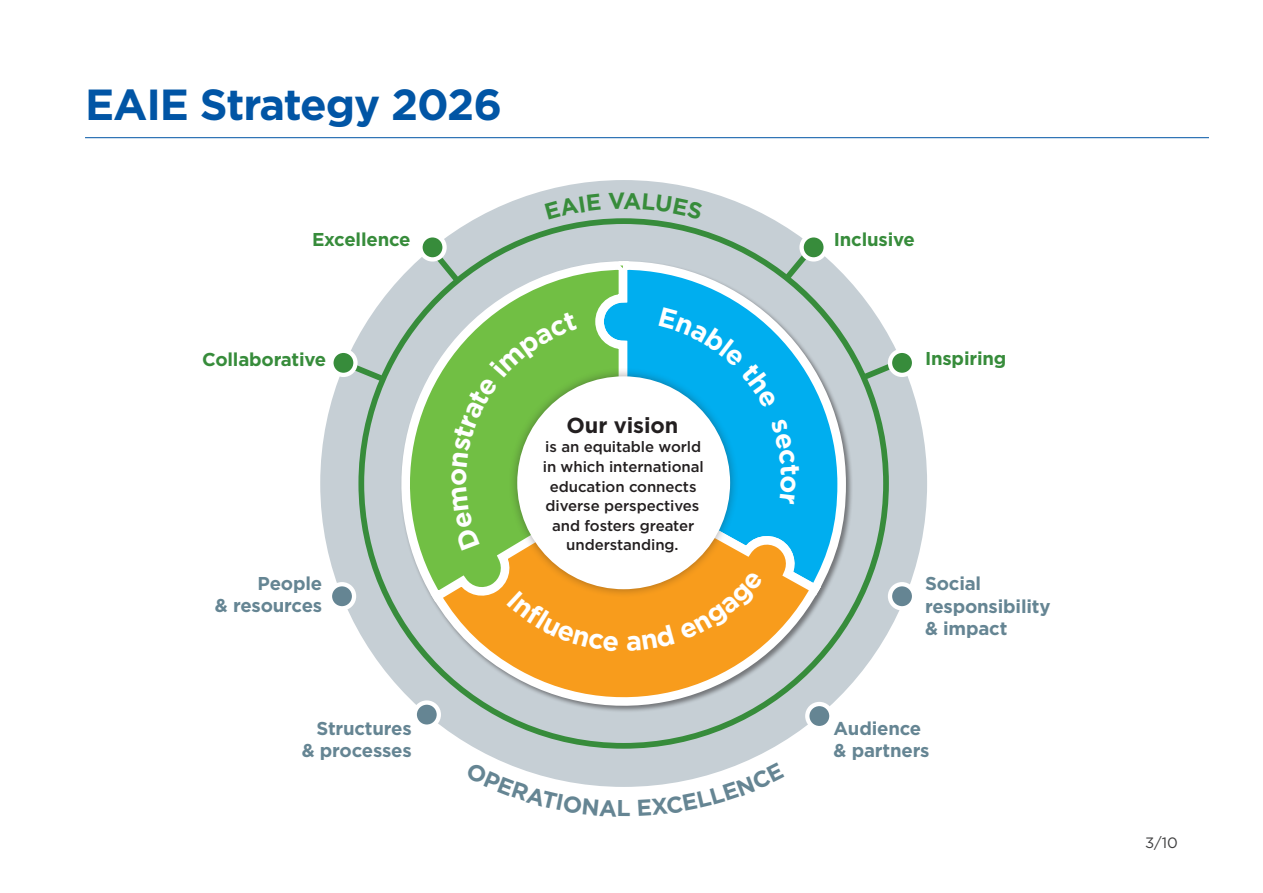
<style>
.page{position:relative;width:1263px;height:893px;background:#fff}
.page>*{position:absolute;margin:0;border:0;box-sizing:border-box;transform-origin:0 0}
.t1{font:700 43.5px "Gotham";letter-spacing:-.025em;color:#0155a5}
.t2{font:700 22.95px "Gotham";color:#658593}
.t3{font:700 21.75px "Gotham";letter-spacing:-.005em;color:#231f20}
.t4{font:700 18.6px/22.4px "Gotham";letter-spacing:-.01em;color:#658593}
.t5{font:700 18.6px "Gotham";letter-spacing:-.01em;color:#378c3b}
.t6{font:500 15px/19.5px "Gotham";letter-spacing:-.005em;color:#231f20;text-align:center}
.t7{font:15px "Gotham";color:#3e3e3f}
</style>
<div class="page">
<div style="left:320px;top:180px;width:607px;height:607px;background:#c6cfd5;border-radius:50%"></div>
<div style="left:400px;top:260px;width:453px;height:453px;background:#231f20;opacity:.5"></div>
<svg style="left:641px;top:257px;width:209px;height:344px"></svg>
<svg style="left:425px;top:550px;width:401px;height:194px"></svg>
<svg style="left:375px;top:257px;width:266px;height:351px"></svg>
<div style="left:508px;top:367px;width:231px;height:231px;background:#231f20;opacity:.4"></div>
<div style="left:517px;top:376px;width:213px;height:213px;background:#fff;border-radius:50%"></div>
<svg style="left:807px;top:704px;width:24px;height:24px"></svg>
<div style="left:805px;top:702px;width:28px;height:28px;border:4px solid #fff;border-radius:50%"></div>
<svg style="left:415px;top:703px;width:24px;height:24px"></svg>
<div style="left:413px;top:700px;width:28px;height:29px;border:4px solid #fff;border-radius:50%"></div>
<div style="left:890px;top:584px;width:24px;height:24px;background:#658593;border-radius:50%"></div>
<div style="left:888px;top:582px;width:28px;height:28px;border:4px solid #fff;border-radius:50%"></div>
<div style="left:330px;top:584px;width:24px;height:24px;background:#658593;border-radius:50%"></div>
<div style="left:328px;top:582px;width:28px;height:28px;border:4px solid #fff;border-radius:50%"></div>
<svg style="left:801px;top:235px;width:25px;height:24px"></svg>
<div style="left:799px;top:233px;width:29px;height:29px;border:4px solid #fff;border-radius:50%"></div>
<svg style="left:420px;top:235px;width:25px;height:24px"></svg>
<div style="left:418px;top:233px;width:29px;height:29px;border:4px solid #fff;border-radius:50%"></div>
<svg style="left:890px;top:351px;width:24px;height:24px"></svg>
<div style="left:888px;top:349px;width:28px;height:28px;border:4px solid #fff;border-radius:50%"></div>
<svg style="left:331px;top:351px;width:24px;height:24px"></svg>
<div style="left:329px;top:349px;width:29px;height:28px;border:4px solid #fff;border-radius:50%"></div>
<hr style="left:85px;top:137px;width:1124px;height:1px;background:#0155a5">
<div style="left:507px;top:591px;width:111px;height:60px;background:#f89c1c"></div>
<svg style="left:626px;top:570px;width:137px;height:81px;background:#f7a22b"></svg>
<svg style="left:339px;top:308px;width:566px;height:242px"></svg>
<svg style="left:504px;top:762px;width:111px;height:25px"></svg>
<svg style="left:638px;top:763px;width:103px;height:24px"></svg>
<svg style="left:608px;top:218px;width:45px;height:2px"></svg>
<h1 class="t1" style="left:85px;top:76px;width:419px">EAIE Strategy 2026</h1>
<p class="t5" style="left:312px;top:227px;width:100px">Excellence</p>
<p class="t5" style="left:834px;top:227px;width:83px">Inclusive</p>
<p class="t5" style="left:202px;top:347px;width:126px">Collaborative</p>
<p class="t4" style="left:215px;top:572px;width:109px;text-align:right">People<br>&amp; resources</p>
<h3 class="t3" style="left:567px;top:411px;width:113px">Our vision</h3>
<p class="t6" style="left:543px;top:437px;width:162px">is an equitable world in which international education connects diverse perspectives and fosters greater understanding.</p>
<p class="t5" style="left:925px;top:346px;width:83px">Inspiring</p>
<p class="t4" style="left:925px;top:572px;width:127px">Social responsibility &amp; impact</p>
<p class="t4" style="left:302px;top:717px;width:111px;text-align:right">Structures &amp; processes</p>
<p class="t4" style="left:834px;top:717px;width:97px">Audience &amp; partners</p>
<h2 class="t2" style="left:616px;top:793px;width:16px">L</h2>
<p class="t7" style="left:1145px;top:833px;width:34px">3/10</p>
</div>
